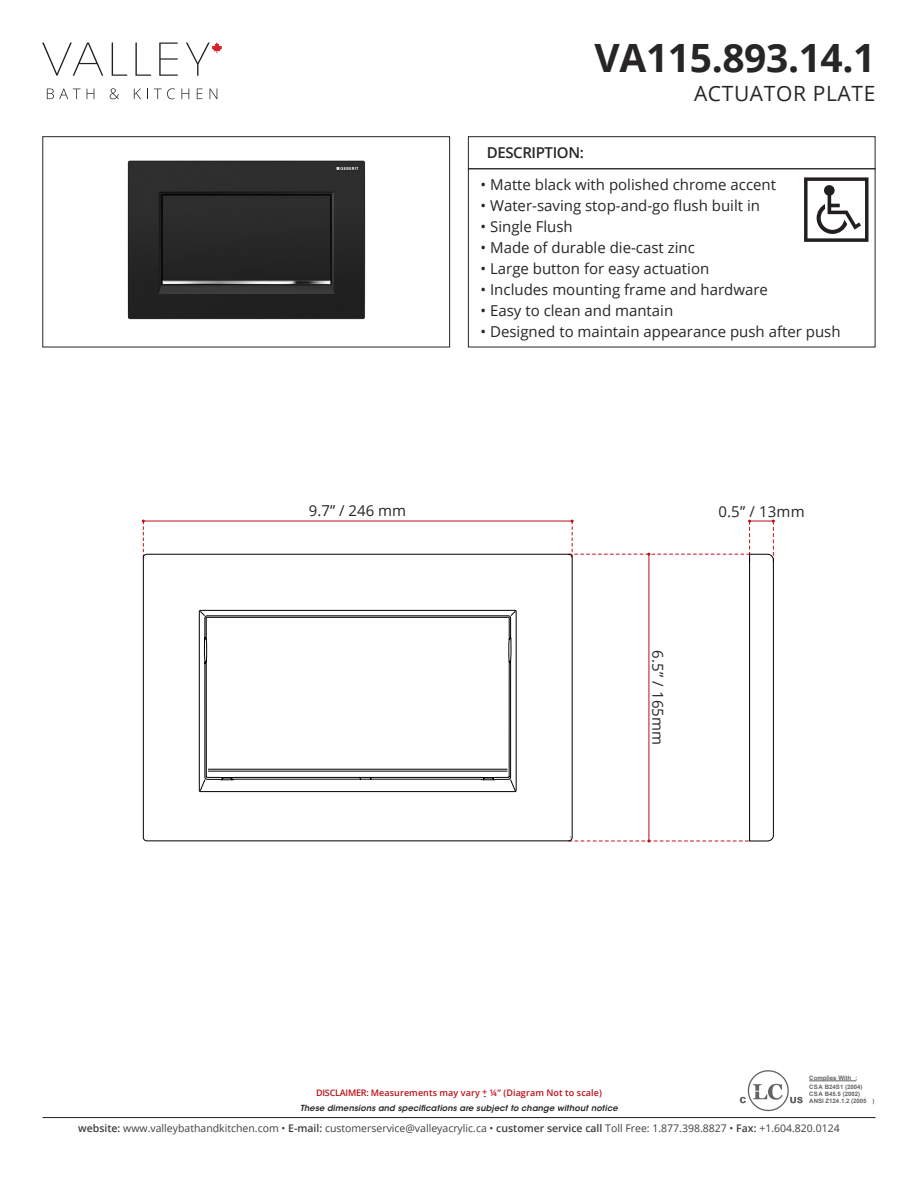
<style>
.page{position:relative;width:918px;height:1188px;background:#fff}
.page>*{position:absolute;margin:0;border:0;box-sizing:border-box;transform-origin:0 0}
.t1{font:700 39px "Open Sans";letter-spacing:-.01em;color:#282526}
.t2{font:21px "Open Sans";letter-spacing:.03em;color:#282526}
.t3{font:15px "Open Sans";color:#282526}
.t4{font:600 15px "Open Sans";letter-spacing:-.025em;color:#282526}
.t5{font:10.5px "Open Sans";color:#3e3e3f}
.t6{font:600 9px "Open Sans";letter-spacing:.01em;color:#bb1018}
.t7{font:italic 600 8.4px "ITC Avant Garde Std";letter-spacing:.01em;color:#282526}
.t8{font:700 6px/8.7px "Arial";color:#231f20}
.s1{font-weight:600}
</style>
<div class="page">
<svg style="left:740px;top:1070px;width:63px;height:41px"></svg>
<hr style="left:809px;top:1081px;width:47px;height:1px;background:#231f20">
<div style="left:468px;top:136px;width:407px;height:33px;border:1px solid #282526"></div>
<img style="left:127px;top:160px;width:239px;height:160px">
<div style="left:42px;top:136px;width:408px;height:211px;border:1px solid #282526"></div>
<hr style="left:43px;top:1117px;width:832px;height:1px;background:#231f20">
<svg style="left:47px;top:89px;width:34px;height:10px"></svg>
<svg style="left:87px;top:89px;width:7px;height:10px"></svg>
<svg style="left:110px;top:88px;width:9px;height:11px"></svg>
<svg style="left:134px;top:89px;width:7px;height:10px"></svg>
<svg style="left:154px;top:88px;width:21px;height:11px"></svg>
<svg style="left:182px;top:89px;width:7px;height:10px"></svg>
<svg style="left:197px;top:89px;width:6px;height:10px"></svg>
<svg style="left:210px;top:89px;width:7px;height:10px"></svg>
<svg style="left:42px;top:43px;width:61px;height:33px"></svg>
<svg style="left:112px;top:43px;width:15px;height:33px"></svg>
<svg style="left:135px;top:43px;width:16px;height:33px"></svg>
<svg style="left:159px;top:43px;width:19px;height:33px"></svg>
<svg style="left:186px;top:43px;width:36px;height:33px"></svg>
<svg style="left:804px;top:177px;width:64px;height:65px"></svg>
<svg style="left:142px;top:520px;width:3px;height:37px"></svg>
<hr style="left:143px;top:521px;width:429px;height:1px;background:#bb1018">
<svg style="left:569px;top:520px;width:206px;height:323px"></svg>
<svg style="left:143px;top:553px;width:430px;height:289px"></svg>
<p class="t1" style="left:595px;top:31px;width:282px">VA115.893.14.1</p>
<p class="t2" style="left:694px;top:79px;width:183px">ACTUATOR PLATE</p>
<p class="t4" style="left:487px;top:142px;width:99px">DESCRIPTION:</p>
<p class="t3" style="left:481px;top:174px;width:297px">• Matte black with polished chrome accent</p>
<p class="t3" style="left:481px;top:195px;width:281px">• Water-saving stop-and-go flush built in</p>
<p class="t3" style="left:481px;top:216px;width:94px">• Single Flush</p>
<p class="t3" style="left:481px;top:237px;width:216px">• Made of durable die-cast zinc</p>
<p class="t3" style="left:481px;top:258px;width:230px">• Large button for easy actuation</p>
<p class="t3" style="left:481px;top:279px;width:289px">• Includes mounting frame and hardware</p>
<p class="t3" style="left:481px;top:300px;width:194px">• Easy to clean and mantain</p>
<p class="t3" style="left:481px;top:321px;width:362px">• Designed to maintain appearance push after push</p>
<p class="t3" style="left:309px;top:501px;width:99px">9.7” / 246 mm</p>
<p class="t3" style="left:718px;top:502px;width:88px">0.5” / 13mm</p>
<p class="t3" style="left:668px;top:650px;width:96px;rotate:90deg">6.5” / 165mm</p>
<p class="t6" style="left:482px;top:1085px;width:7px">+</p>
<p class="t6" style="left:316px;top:1087px;width:287px">DISCLAIMER: Measurements may vary ¼” (Diagram Not to scale)</p>
<p class="t6" style="left:483px;top:1090px;width:4px">-</p>
<p class="t7" style="left:300px;top:1103px;width:319px">These dimensions and specifications are subject to change without notice</p>
<p class="t8" style="left:809px;top:1074px;width:55px">Complies With :<br>CSA B24S1 (2004)</p>
<p class="t8" style="left:809px;top:1090px;width:67px;line-height:7.4px">CSA B45.5 (2002)<br>ANSI Z124.1.2 (2005 )</p>
<p class="t5" style="left:78px;top:1121px;width:763px"><span class="s1">website:</span> www.valleybathandkitchen.com • <span class="s1">E-mail:</span> customerservice@valleyacrylic.ca • <span class="s1">customer service call</span> Toll Free: 1.877.398.8827 • <span class="s1">Fax:</span> +1.604.820.0124</p>
</div>
